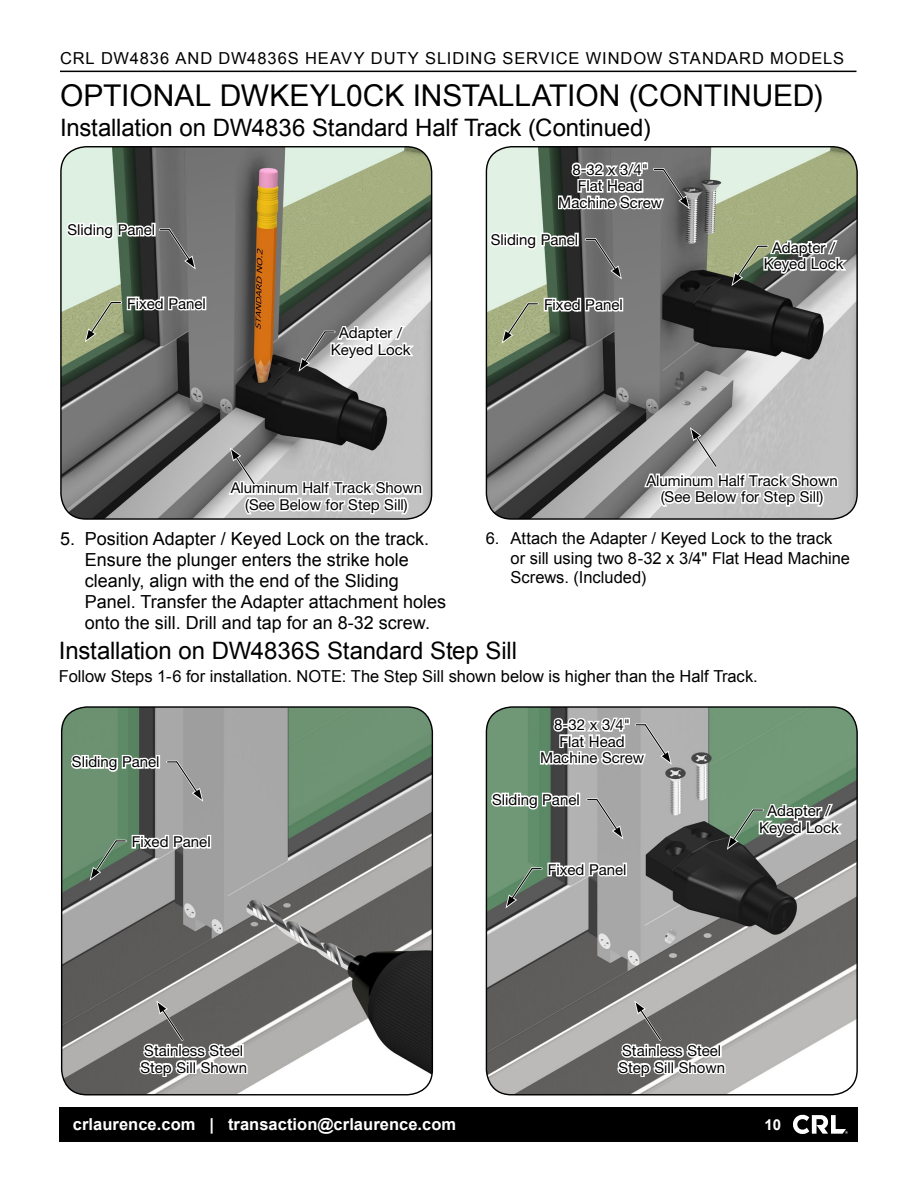
<style>
.page{position:relative;width:918px;height:1188px;background:#fff}
.page>*{position:absolute;margin:0;border:0;box-sizing:border-box;transform-origin:0 0}
.t1{font:30px "Arial";letter-spacing:-.005em;color:#000}
.t2{font:24px "Arial";letter-spacing:-.005em;color:#000}
.t3{font:18px/21px "Arial";color:#000}
.t4{font:16.5px/19.5px "Arial";color:#000}
.t5{font:16.5px "Arial";letter-spacing:.055em;color:#000}
.t6{font:700 16.5px "Arial";letter-spacing:.005em;color:#fff}
.t7{font:15px/16.5px "Helvetica Neue";color:#000;text-align:center}
.t8{font:700 15px "Arial";color:#fff}
</style>
<div class="page">
<div style="left:59px;top:1107px;width:799px;height:35px;background:#000"></div>
<hr style="left:60px;top:71px;width:796px;height:1px;background:#000">
<img style="left:61px;top:147px;width:371px;height:372px">
<svg style="left:65px;top:219px;width:131px;height:51px;background:#9aa29b"></svg>
<svg style="left:299px;top:311px;width:119px;height:61px"></svg>
<svg style="left:85px;top:295px;width:121px;height:47px;background:#83897a"></svg>
<svg style="left:227px;top:447px;width:197px;height:73px"></svg>
<img style="left:486px;top:147px;width:371px;height:372px">
<svg style="left:731px;top:226px;width:120px;height:60px"></svg>
<svg style="left:488px;top:156px;width:202px;height:123px;background:#969c97"></svg>
<svg style="left:502px;top:296px;width:121px;height:48px;background:#858b7a"></svg>
<svg style="left:642px;top:427px;width:198px;height:93px"></svg>
<img style="left:486px;top:707px;width:371px;height:388px">
<img style="left:62px;top:707px;width:370px;height:388px">
<svg style="left:727px;top:790px;width:119px;height:60px"></svg>
<svg style="left:70px;top:752px;width:89px;height:21px"></svg>
<svg style="left:167px;top:759px;width:36px;height:43px;background:#9e9e9e"></svg>
<svg style="left:490px;top:711px;width:182px;height:128px;background:#9ca99e"></svg>
<svg style="left:505px;top:861px;width:121px;height:47px;background:#959d97"></svg>
<svg style="left:90px;top:833px;width:121px;height:48px;background:#909891"></svg>
<svg style="left:616px;top:1000px;width:111px;height:96px"></svg>
<svg style="left:138px;top:1000px;width:111px;height:96px"></svg>
<svg style="left:793px;top:1114px;width:55px;height:20px"></svg>
<p class="t5" style="left:60px;top:47px;width:786px">CRL DW4836 AND DW4836S HEAVY DUTY SLIDING SERVICE WINDOW STANDARD MODELS</p>
<h1 class="t1" style="left:60px;top:76px;width:764px">OPTIONAL DWKEYL0CK INSTALLATION (CONTINUED)</h1>
<h2 class="t2" style="left:60px;top:112px;width:592px">Installation on DW4836 Standard Half Track (Continued)</h2>
<p class="t7" style="left:68px;top:221px;width:89px">Sliding Panel</p>
<p class="t7" style="left:127px;top:295px;width:80px">Fixed Panel</p>
<p class="t7" style="left:331px;top:324px;width:81px">Adapter /<br>Keyed Lock</p>
<p class="t7" style="left:231px;top:480px;width:193px">Aluminum Half Track Shown (See Below for Step Sill)</p>
<p class="t7" style="left:558px;top:161px;width:106px">8-32 x 3/4"<br>Flat Head<br>Machine Screw</p>
<p class="t7" style="left:491px;top:231px;width:89px">Sliding Panel</p>
<p class="t7" style="left:544px;top:296px;width:80px">Fixed Panel</p>
<p class="t7" style="left:764px;top:239px;width:81px">Adapter /<br>Keyed Lock</p>
<p class="t7" style="left:646px;top:472px;width:193px">Aluminum Half Track Shown (See Below for Step Sill)</p>
<p class="t3" style="left:85px;top:528px;width:363px;text-indent:-25px">5. Position Adapter / Keyed Lock on the track.<br>Ensure the plunger enters the strike hole cleanly, align with the end of the Sliding Panel. Transfer the Adapter attachment holes onto the sill. Drill and tap for an 8-32 screw.</p>
<p class="t4" style="left:511px;top:529px;width:341px;text-indent:-25px">6. Attach the Adapter / Keyed Lock to the track or sill using two 8-32 x 3/4" Flat Head Machine<br>Screws. (Included)</p>
<h2 class="t2" style="left:59px;top:634px;width:460px">Installation on DW4836S Standard Step Sill</h2>
<p class="t4" style="left:59px;top:666px;width:697px">Follow Steps 1-6 for installation. NOTE: The Step Sill shown below is higher than the Half Track.</p>
<p class="t7" style="left:72px;top:753px;width:89px">Sliding Panel</p>
<p class="t7" style="left:132px;top:833px;width:80px">Fixed Panel</p>
<p class="t7" style="left:140px;top:1042px;width:108px;text-align:left">Stainless Steel<br>Step Sill Shown</p>
<p class="t7" style="left:540px;top:716px;width:106px">8-32 x 3/4"<br>Flat Head<br>Machine Screw</p>
<p class="t7" style="left:492px;top:791px;width:89px">Sliding Panel</p>
<p class="t7" style="left:548px;top:861px;width:80px">Fixed Panel</p>
<p class="t7" style="left:759px;top:803px;width:81px">Adapter /<br>Keyed Lock</p>
<p class="t7" style="left:618px;top:1042px;width:108px;text-align:left">Stainless Steel<br>Step Sill Shown</p>
<p class="t6" style="left:73px;top:1113px;width:385px">crlaurence.com | transaction@crlaurence.com</p>
<p class="t8" style="left:764px;top:1114px;width:18px">10</p>
</div>
